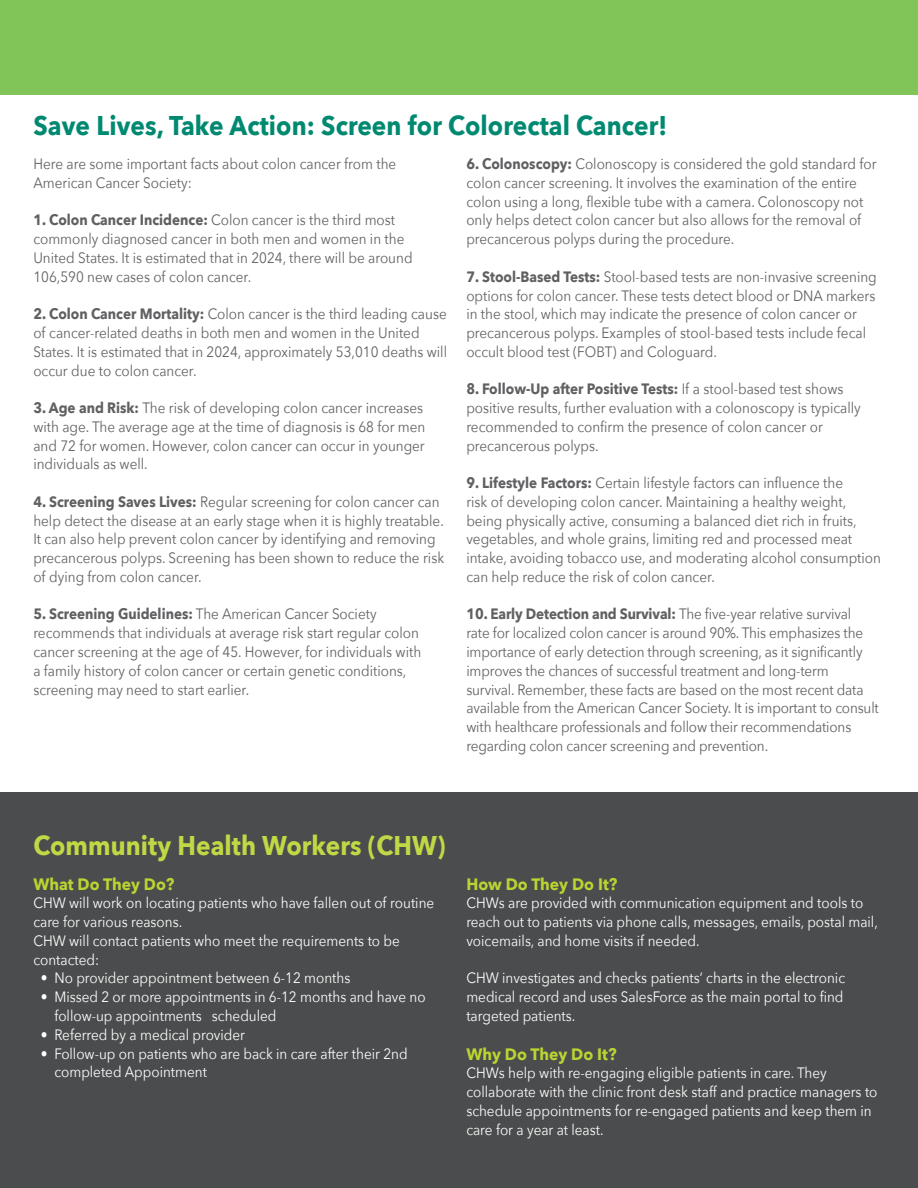
<style>
.page{position:relative;width:918px;height:1188px;background:#fff}
.page>*{position:absolute;margin:0;border:0;box-sizing:border-box;transform-origin:0 0}
.t1{font:700 27px "Avenir Next";letter-spacing:.005em;color:#008971;scale:.9 1}
.t2{font:700 27px "Avenir Next";letter-spacing:.005em;color:#c0d845;scale:.9 1}
.t3{font:700 16.5px "Avenir Next";color:#bad432;scale:.95 1}
.t4{font:15px/18.8px "Avenir Next";color:#606063;scale:.9 1}
.t5{font:15px/18.8px "Avenir Next";color:#fff;scale:.9 1}
.s1{font-weight:700}
</style>
<div class="page">
<div style="left:0;top:791px;width:917px;height:396px;background:#4b4c4d"></div>
<div style="left:0;top:0;width:917px;height:94px;background:#81c559"></div>
<h1 class="t1" style="left:33px;top:102px;width:705px">Save Lives, Take Action: Screen for Colorectal Cancer!</h1>
<p class="t4" style="left:33px;top:154px;width:404px">Here are some important facts about colon cancer from the<br>American Cancer Society:</p>
<p class="t4" style="left:33px;top:210px;width:423px"><span class="s1">1. Colon Cancer Incidence:</span> Colon cancer is the third most commonly diagnosed cancer in both men and women in the United States. It is estimated that in 2024, there will be around 106,590 new cases of colon cancer.</p>
<p class="t4" style="left:33px;top:304px;width:461px"><span class="s1">2. Colon Cancer Mortality:</span> Colon cancer is the third leading cause of cancer-related deaths in both men and women in the United States. It is estimated that in 2024, approximately 53,010 deaths will occur due to colon cancer.</p>
<p class="t4" style="left:33px;top:398px;width:437px"><span class="s1">3. Age and Risk:</span> The risk of developing colon cancer increases with age. The average age at the time of diagnosis is 68 for men and 72 for women. However, colon cancer can occur in younger individuals as well.</p>
<p class="t4" style="left:33px;top:491px;width:458px"><span class="s1">4. Screening Saves Lives:</span> Regular screening for colon cancer can help detect the disease at an early stage when it is highly treatable.<br>It can also help prevent colon cancer by identifying and removing precancerous polyps. Screening has been shown to reduce the risk of dying from colon cancer.</p>
<p class="t4" style="left:33px;top:604px;width:432px"><span class="s1">5. Screening Guidelines:</span> The American Cancer Society recommends that individuals at average risk start regular colon cancer screening at the age of 45. However, for individuals with a family history of colon cancer or certain genetic conditions, screening may need to start earlier.</p>
<p class="t4" style="left:466px;top:154px;width:457px"><span class="s1">6. Colonoscopy:</span> Colonoscopy is considered the gold standard for colon cancer screening. It involves the examination of the entire colon using a long, flexible tube with a camera. Colonoscopy not only helps detect colon cancer but also allows for the removal of precancerous polyps during the procedure.</p>
<p class="t4" style="left:466px;top:266px;width:457px"><span class="s1">7. Stool-Based Tests:</span> Stool-based tests are non-invasive screening options for colon cancer. These tests detect blood or DNA markers in the stool, which may indicate the presence of colon cancer or precancerous polyps. Examples of stool-based tests include fecal occult blood test (FOBT) and Cologuard.</p>
<p class="t4" style="left:466px;top:379px;width:439px"><span class="s1">8. Follow-Up after Positive Tests:</span> If a stool-based test shows positive results, further evaluation with a colonoscopy is typically recommended to confirm the presence of colon cancer or precancerous polyps.</p>
<p class="t4" style="left:466px;top:473px;width:462px"><span class="s1">9. Lifestyle Factors:</span> Certain lifestyle factors can influence the<br>risk of developing colon cancer. Maintaining a healthy weight, being physically active, consuming a balanced diet rich in fruits, vegetables, and whole grains, limiting red and processed meat intake, avoiding tobacco use, and moderating alcohol consumption can help reduce the risk of colon cancer.</p>
<p class="t4" style="left:466px;top:604px;width:460px"><span class="s1">10. Early Detection and Survival:</span> The five-year relative survival<br>rate for localized colon cancer is around 90%. This emphasizes the importance of early detection through screening, as it significantly improves the chances of successful treatment and long-term survival. Remember, these facts are based on the most recent data available from the American Cancer Society. It is important to consult with healthcare professionals and follow their recommendations regarding colon cancer screening and prevention.</p>
<h1 class="t2" style="left:33px;top:822px;width:459px">Community Health Workers (CHW)</h1>
<p class="t3" style="left:33px;top:869px;width:150px">What Do They Do?</p>
<p class="t5" style="left:33px;top:893px;width:447px">CHW will work on locating patients who have fallen out of routine care for various reasons.<br>CHW will contact patients who meet the requirements to be contacted:</p>
<p class="t5" style="left:41px;top:968px;width:345px">• No provider appointment between 6-12 months</p>
<p class="t5" style="left:54px;top:986px;width:414px;text-indent:-14px">• Missed 2 or more appointments in 6-12 months and have no follow-up appointments scheduled</p>
<p class="t5" style="left:41px;top:1024px;width:228px">• Referred by a medical provider</p>
<p class="t5" style="left:54px;top:1043px;width:394px;text-indent:-14px">• Follow-up on patients who are back in care after their 2nd completed Appointment</p>
<p class="t3" style="left:466px;top:869px;width:160px">How Do They Do It?</p>
<p class="t5" style="left:466px;top:893px;width:458px">CHWs are provided with communication equipment and tools to reach out to patients via phone calls, messages, emails, postal mail, voicemails, and home visits if needed.</p>
<p class="t5" style="left:466px;top:968px;width:422px;text-align:justify">CHW investigates and checks patients’ charts in the electronic medical record and uses SalesForce as the main portal to find targeted patients.</p>
<p class="t3" style="left:466px;top:1039px;width:160px">Why Do They Do It?</p>
<p class="t5" style="left:466px;top:1062px;width:458px">CHWs help with re-engaging eligible patients in care. They collaborate with the clinic front desk staff and practice managers to schedule appointments for re-engaged patients and keep them in care for a year at least.</p>
</div>
